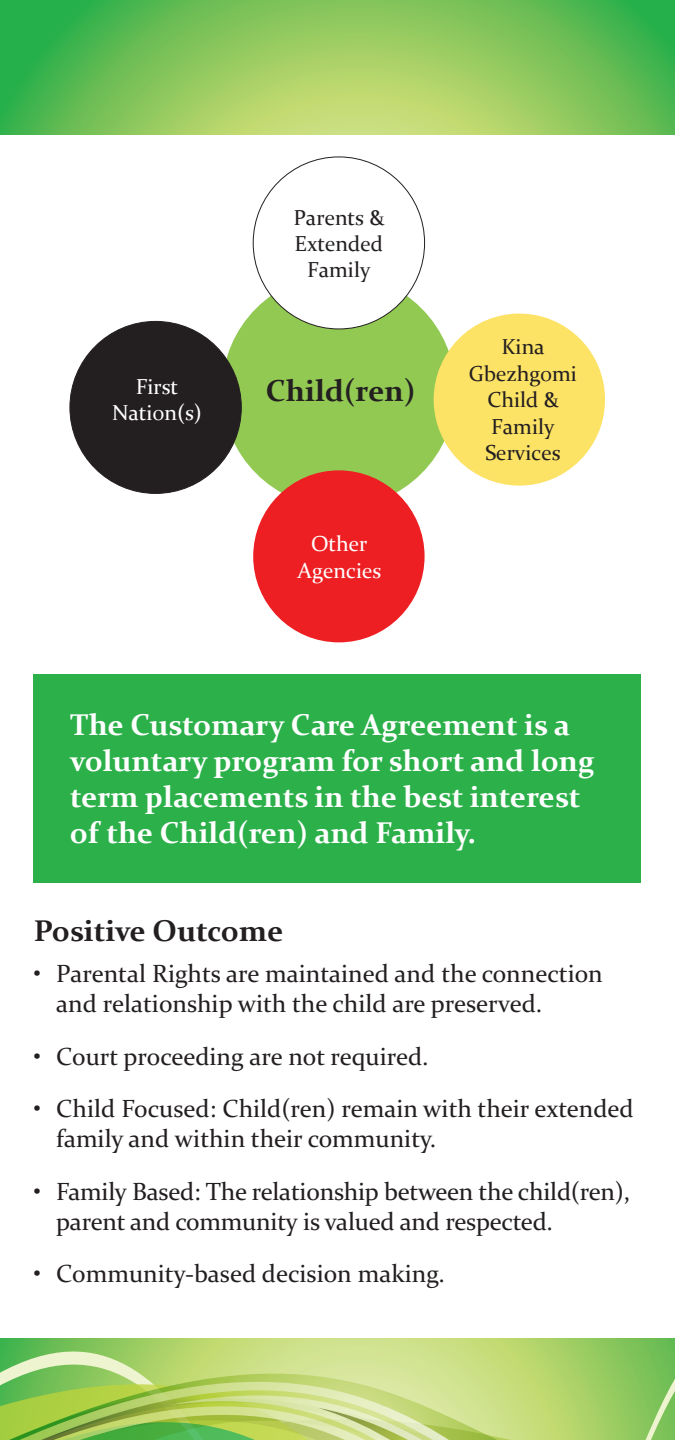
<style>
.page{position:relative;width:675px;height:1440px;background:#fff}
.page>*{position:absolute;margin:0;border:0;box-sizing:border-box;transform-origin:0 0}
.t1{font:700 30.25px "Constantia";color:#231f20}
.t2{font:700 30px/36px "Constantia";color:#fff}
.t3{font:700 30px "Constantia";color:#231f20}
.t4{font:25px/30px "Constantia";color:#231f20}
.t5{font:21.75px/26.5px "Constantia";color:#231f20;text-align:center}
.t6{font:21.75px/26.5px "Constantia";color:#fff;text-align:center}
</style>
<div class="page">
<svg style="left:0;top:1339px;width:675px;height:35px;background:#b2d679"></svg>
<svg style="left:0;top:1374px;width:675px;height:8px;background:#b1d575"></svg>
<svg style="left:0;top:1382px;width:675px;height:4px;background:#b0d475"></svg>
<svg style="left:0;top:1386px;width:675px;height:54px;background:#b0d16d"></svg>
<svg style="left:0;top:0;width:675px;height:36px;background:#63bc54"></svg>
<svg style="left:0;top:36px;width:675px;height:99px;background:#89c75f"></svg>
<div style="left:222px;top:274px;width:234px;height:234px;background:#92c953;border-radius:50%"></div>
<div style="left:253px;top:157px;width:172px;height:172px;background:#fff;border-radius:50%"></div>
<div style="left:434px;top:314px;width:171px;height:172px;background:#fce265;border-radius:50%"></div>
<div style="left:253px;top:470px;width:172px;height:172px;background:#ee1f23;border-radius:50%"></div>
<div style="left:70px;top:321px;width:171px;height:172px;background:#231f20;border-radius:50%"></div>
<div style="left:34px;top:674px;width:607px;height:209px;background:#2cb04a"></div>
<p class="t5" style="left:293px;top:203px;width:92px">Parents &amp;<br>Extended<br>Family</p>
<p class="t6" style="left:112px;top:373px;width:91px">First<br>Nation(s)</p>
<p class="t1" style="left:266px;top:370px;width:151px">Child(ren)</p>
<p class="t6" style="left:297px;top:530px;width:85px">Other<br>Agencies</p>
<p class="t5" style="left:469px;top:333px;width:110px">Kina<br>Gbezhgomi<br>Child &amp;<br>Family<br>Services</p>
<p class="t2" style="left:70px;top:706px;width:526px">The Customary Care Agreement is a voluntary program for short and long term placements in the best interest of the Child(ren) and Family.</p>
<p class="t3" style="left:34px;top:910px;width:251px">Positive Outcome</p>
<p class="t4" style="left:56px;top:959px;width:548px;text-indent:-22px">• Parental Rights are maintained and the connection and relationship with the child are preserved.</p>
<p class="t4" style="left:34px;top:1041px;width:396px">• Court proceeding are not required.</p>
<p class="t4" style="left:56px;top:1094px;width:579px;text-indent:-22px">• Child Focused: Child(ren) remain with their extended family and within their community.</p>
<p class="t4" style="left:56px;top:1176px;width:576px;text-indent:-22px">• Family Based: The relationship between the child(ren), parent and community is valued and respected.</p>
<p class="t4" style="left:34px;top:1259px;width:413px">• Community-based decision making.</p>
</div>
